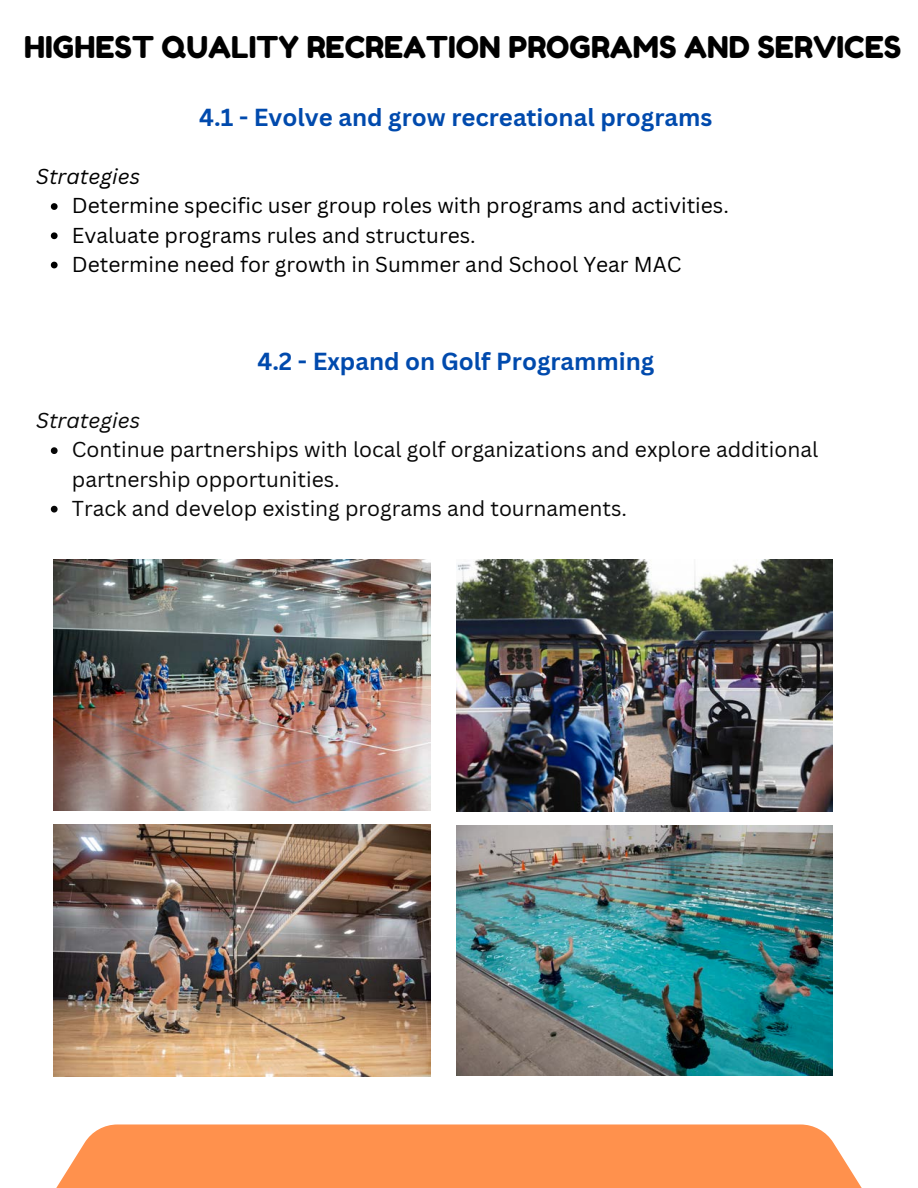
<style>
.page{position:relative;width:918px;height:1188px;background:#fff}
.page>*{position:absolute;margin:0;border:0;box-sizing:border-box;transform-origin:0 0}
.t1{font:30px "Fredoka One";color:#000}
.t2{font:700 24px "Canva Sans";color:#004aad}
.t3{font:21px "Canva Sans";color:#000}
.t4{font:21px/29.2px "Canva Sans";color:#080808}
.t5{font:italic 21px "Canva Sans";color:#000}
.t6{font:italic 21px "Canva Sans";color:#080808}
</style>
<div class="page">
<div style="left:26px;top:1124px;width:866px;height:64px;background:#ff914d"></div>
<img style="left:54px;top:560px;width:377px;height:251px">
<img style="left:456px;top:560px;width:377px;height:252px">
<img style="left:456px;top:825px;width:377px;height:251px">
<img style="left:54px;top:825px;width:377px;height:252px">
<svg style="left:51px;top:203px;width:7px;height:7px"></svg>
<svg style="left:51px;top:232px;width:7px;height:7px"></svg>
<svg style="left:51px;top:262px;width:7px;height:6px"></svg>
<svg style="left:51px;top:447px;width:7px;height:7px"></svg>
<svg style="left:51px;top:506px;width:7px;height:7px"></svg>
<p class="t1" style="left:24px;top:28px;width:879px">HIGHEST QUALITY RECREATION PROGRAMS AND SERVICES</p>
<p class="t2" style="left:199px;top:100px;width:515px">4.1 - Evolve and grow recreational programs</p>
<h2 class="t5" style="left:36px;top:162px;width:105px">Strategies</h2>
<p class="t3" style="left:72px;top:191px;width:659px">Determine specific user group roles with programs and activities.</p>
<p class="t3" style="left:72px;top:220px;width:405px">Evaluate programs rules and structures.</p>
<p class="t3" style="left:72px;top:249px;width:611px">Determine need for growth in Summer and School Year MAC</p>
<p class="t2" style="left:257px;top:344px;width:398px">4.2 - Expand on Golf Programming</p>
<p class="t6" style="left:36px;top:406px;width:105px">Strategies</p>
<p class="t4" style="left:72px;top:435px;width:748px">Continue partnerships with local golf organizations and explore additional partnership opportunities.</p>
<p class="t4" style="left:72px;top:493px;width:557px">Track and develop existing programs and tournaments.</p>
</div>
